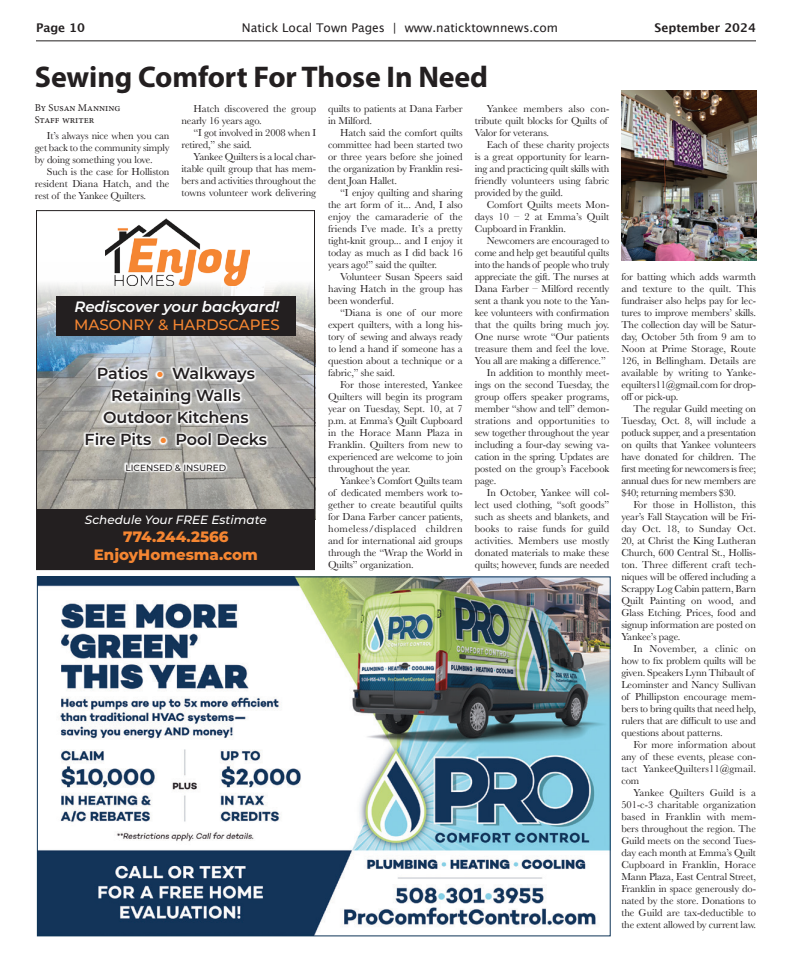
<style>
.page{position:relative;width:792px;height:972px;background:#fff}
.page>*{position:absolute;margin:0;border:0;box-sizing:border-box;transform-origin:0 0}
.t1{font:700 30px "Myriad Pro";letter-spacing:-.005em;color:#231f20}
.t2{font:600 16px/22px "Montserrat";color:#231f20;text-align:center}
.t3{font:800 15px/18px "Montserrat";color:#f58632;text-align:center}
.t4{font:italic 600 15px "Montserrat";color:#fff}
.t5{font:500 15px "Montserrat";color:#f58632}
.t6{font:12px "Lucida Grande";color:#231f20}
.t7{font:italic 500 12px "Montserrat";color:#fff}
.t8{font:700 12px "Lucida Grande";color:#231f20}
.t9{font:10.5px/12px "Baskerville";letter-spacing:-.015em;color:#231f20;text-align:justify}
.t10{font:10.5px "Baskerville";letter-spacing:.01em;color:#231f20}
.t11{font:10.5px/11.5px "Minion Pro";letter-spacing:-.005em;color:#231f20}
.t12{font:10.5px "Baskerville";letter-spacing:.005em;color:#231f20}
.t13{font:500 9px "Montserrat";color:#231f20}
.s1{font-weight:900;color:#f58632}
</style>
<div class="page">
<hr style="left:36px;top:40px;width:720px;height:1px;background:#231f20">
<img style="left:39px;top:578px;width:570px;height:356px">
<img style="left:38px;top:284px;width:275px;height:226px">
<div style="left:36px;top:510px;width:279px;height:60px;background:#231f20"></div>
<div style="left:56px;top:297px;width:240px;height:39px;background:#231f20"></div>
<svg style="left:83px;top:365px;width:186px;height:108px"></svg>
<img style="left:106px;top:219px;width:143px;height:66px">
<div style="left:36px;top:210px;width:279px;height:360px;border:1px solid #231f20"></div>
<img style="left:621px;top:90px;width:136px;height:170px">
<p class="t8" style="left:36px;top:18px;width:51px">Page 10</p>
<p class="t6" style="left:242px;top:21px;width:318px">Natick Local Town Pages | www.naticktownnews.com</p>
<p class="t8" style="left:655px;top:18px;width:103px">September 2024</p>
<h1 class="t1" style="left:35px;top:57px;width:455px">Sewing Comfort For Those In Need</h1>
<p class="t11" style="left:35px;top:102px;width:87px">By Susan Manning<br>Staff writer</p>
<p class="t9" style="left:35px;top:130px;width:136px;text-indent:12px">It’s always nice when you can get back to the community simply by doing something you love.</p>
<p class="t9" style="left:35px;top:166px;width:136px;text-indent:12px">Such is the case for Holliston resident Diana Hatch, and the rest of the Yankee Quilters.</p>
<p class="t9" style="left:182px;top:103px;width:136px;text-indent:12px">Hatch discovered the group nearly 16 years ago.</p>
<p class="t9" style="left:182px;top:127px;width:136px;text-indent:12px">“I got involved in 2008 when I retired,” she said.</p>
<p class="t9" style="left:182px;top:151px;width:136px;text-indent:12px">Yankee Quilters is a local char&shy;itable quilt group that has mem&shy;bers and activities throughout the towns volunteer work delivering</p>
<p class="t9" style="left:328px;top:103px;width:136px">quilts to patients at Dana Farber in Milford.</p>
<p class="t9" style="left:328px;top:127px;width:136px;text-indent:12px">Hatch said the comfort quilts committee had been started two or three years before she joined the organization by Franklin resi&shy;dent Joan Hallet.</p>
<p class="t9" style="left:328px;top:187px;width:136px;text-indent:12px">“I enjoy quilting and sharing the art form of it... And, I also enjoy the camaraderie of the friends I’ve made. It’s a pretty tight-knit group... and I enjoy it today as much as I did back 16 years ago!” said the quilter.</p>
<p class="t9" style="left:328px;top:271px;width:136px;text-indent:12px">Volunteer Susan Speers said having Hatch in the group has been wonderful.</p>
<p class="t9" style="left:328px;top:307px;width:136px;text-indent:12px">“Diana is one of our more expert quilters, with a long his&shy;tory of sewing and always ready to lend a hand if someone has a question about a technique or a fabric,” she said.</p>
<p class="t9" style="left:328px;top:379px;width:136px;text-indent:12px">For those interested, Yankee Quilters will begin its program year on Tuesday, Sept. 10, at 7 p.m. at Emma’s Quilt Cupboard in the Horace Mann Plaza in Franklin. Quilters from new to experienced are welcome to join throughout the year.</p>
<p class="t9" style="left:328px;top:475px;width:136px;text-indent:12px">Yankee’s Comfort Quilts team of dedicated members work to&shy;gether to create beautiful quilts for Dana Farber cancer patients, homeless/displaced children and for international aid groups through the “Wrap the World in Quilts” organization.</p>
<p class="t9" style="left:475px;top:103px;width:136px;text-align:left;text-indent:12px">Yankee members also con&shy;tribute quilt blocks for Quilts of<br>Valor for veterans.</p>
<p class="t9" style="left:475px;top:139px;width:136px;text-indent:12px">Each of these charity projects is a great opportunity for learn&shy;ing and practicing quilt skills with friendly volunteers using fabric provided by the guild.</p>
<p class="t9" style="left:475px;top:199px;width:136px;text-indent:12px">Comfort Quilts meets Mon&shy;days 10 – 2 at Emma’s Quilt Cupboard in Franklin.</p>
<p class="t9" style="left:487px;top:235px;width:124px">Newcomers are encouraged to</p>
<p class="t9" style="left:475px;top:247px;width:136px">come and help get beautiful quilts</p>
<p class="t9" style="left:475px;top:259px;width:136px">into the hands of people who truly</p>
<p class="t9" style="left:475px;top:271px;width:136px">appreciate the gift. The nurses at</p>
<p class="t9" style="left:475px;top:283px;width:136px">Dana Farber – Milford recently</p>
<p class="t9" style="left:475px;top:295px;width:136px">sent a thank you note to the Yan-</p>
<p class="t9" style="left:475px;top:307px;width:136px">kee volunteers with confirmation</p>
<p class="t9" style="left:475px;top:319px;width:136px">that the quilts bring much joy.</p>
<p class="t9" style="left:475px;top:331px;width:136px">One nurse wrote “Our patients</p>
<p class="t9" style="left:475px;top:343px;width:136px">treasure them and feel the love.</p>
<p class="t9" style="left:475px;top:355px;width:133px">You all are making a difference.”</p>
<p class="t9" style="left:487px;top:367px;width:124px">In addition to monthly meet-</p>
<p class="t9" style="left:475px;top:379px;width:136px">ings on the second Tuesday, the</p>
<p class="t9" style="left:475px;top:391px;width:136px">group offers speaker programs,</p>
<p class="t9" style="left:475px;top:403px;width:136px">member “show and tell” demon-</p>
<p class="t10" style="left:475px;top:414px;width:136px">strations and opportunities to</p>
<p class="t9" style="left:475px;top:427px;width:136px">sew together throughout the year</p>
<p class="t9" style="left:475px;top:439px;width:136px">including a four-day sewing va-</p>
<p class="t9" style="left:475px;top:451px;width:136px">cation in the spring. Updates are</p>
<p class="t9" style="left:475px;top:463px;width:136px">posted on the group’s Facebook</p>
<p class="t9" style="left:475px;top:475px;width:23px">page.</p>
<p class="t9" style="left:487px;top:487px;width:124px">In October, Yankee will col-</p>
<p class="t9" style="left:475px;top:499px;width:136px">lect used clothing, “soft goods”</p>
<p class="t9" style="left:475px;top:511px;width:136px">such as sheets and blankets, and</p>
<p class="t12" style="left:475px;top:522px;width:136px">books to raise funds for guild</p>
<p class="t9" style="left:475px;top:535px;width:136px">activities. Members use mostly</p>
<p class="t9" style="left:475px;top:547px;width:136px">donated materials to make these</p>
<p class="t9" style="left:475px;top:559px;width:136px">quilts; however, funds are needed</p>
<p class="t9" style="left:621px;top:271px;width:136px">for batting which adds warmth and texture to the quilt. This fundraiser also helps pay for lec&shy;tures to improve members’ skills.<br>The collection day will be Satur&shy;day, October 5th from 9 am to Noon at Prime Storage, Route 126, in Bellingham. Details are available by writing to Yanke&shy;equilters11@gmail.com for drop&shy;off or pick-up.</p>
<p class="t9" style="left:621px;top:403px;width:136px;text-indent:12px">The regular Guild meeting on Tuesday, Oct. 8, will include a potluck supper, and a presentation on quilts that Yankee volunteers have donated for children. The first meeting for newcomers is free; annual dues for new members are $40; returning members $30.</p>
<p class="t9" style="left:621px;top:499px;width:136px;text-indent:12px">For those in Holliston, this year’s Fall Staycation will be Fri&shy;day Oct. 18, to Sunday Oct.<br>20, at Christ the King Lutheran Church, 600 Central St., Hollis&shy;ton. Three different craft tech&shy;niques will be offered including a Scrappy Log Cabin pattern, Barn Quilt Painting on wood, and Glass Etching. Prices, food and signup information are posted on Yankee’s page.</p>
<p class="t9" style="left:621px;top:643px;width:136px;text-align:left;text-indent:12px">In November, a clinic on how to fix problem quilts will be given. Speakers Lynn Thibault of<br>Leominster and Nancy Sullivan of Phillipston encourage mem&shy;bers to bring quilts that need help, rulers that are difficult to use and questions about patterns.</p>
<p class="t9" style="left:621px;top:739px;width:136px;text-indent:12px">For more information about any of these events, please con&shy;tact YankeeQuilters11@gmail. com</p>
<p class="t9" style="left:621px;top:787px;width:136px;text-indent:12px">Yankee Quilters Guild is a 501-c-3 charitable organization based in Franklin with mem&shy;bers throughout the region. The Guild meets on the second Tues&shy;day each month at Emma’s Quilt Cupboard in Franklin, Horace Mann Plaza, East Central Street, Franklin in space generously do&shy;nated by the store. Donations to the Guild are tax-deductible to the extent allowed by current law.</p>
<h3 class="t4" style="left:74px;top:296px;width:207px">Rediscover your backyard!</h3>
<h3 class="t5" style="left:74px;top:314px;width:207px">MASONRY &amp; HARDSCAPES</h3>
<h2 class="t2" style="left:85px;top:362px;width:184px">Patios <span class="s1">•</span> Walkways<br>Retaining Walls<br>Outdoor Kitchens<br>Fire Pits <span class="s1">•</span> Pool Decks</h2>
<p class="t13" style="left:125px;top:461px;width:102px">LICENSED &amp; INSURED</p>
<p class="t7" style="left:85px;top:511px;width:183px">Schedule Your FREE Estimate</p>
<h3 class="t3" style="left:94px;top:527px;width:166px">774.244.2566<br>EnjoyHomesma.com</h3>
</div>
